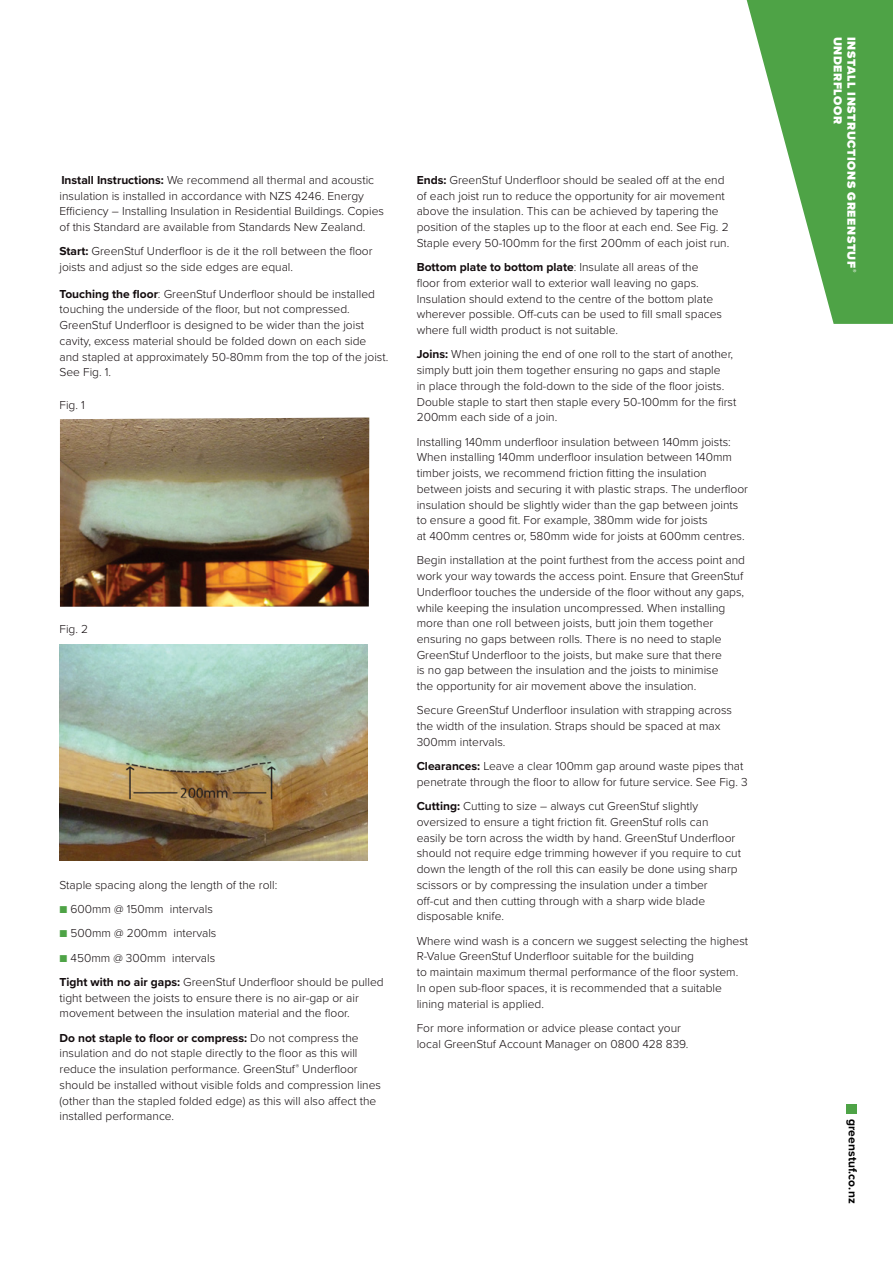
<style>
.page{position:relative;width:893px;height:1263px;background:#fff}
.page>*{position:absolute;margin:0;border:0;box-sizing:border-box;transform-origin:0 0}
.t1{font:300 12px/15.8px "Proxima Nova";color:#130c0e}
.t2{font:900 12px/13.5px "Proxima Nova";letter-spacing:.05em;color:#fff}
.t3{font:700 12px "Proxima Nova";letter-spacing:.01em;color:#000}
.s1{font-weight:700}
.s2{color:#4ea346}
</style>
<div class="page">
<svg style="left:746px;top:0;width:147px;height:324px;fill:#4ea346"></svg>
<div style="left:847px;top:1104px;width:10px;height:9px;background:#4ea346"></div>
<img style="left:60px;top:417px;width:309px;height:190px">
<img style="left:60px;top:644px;width:308px;height:217px">
<p class="t1" style="left:60px;top:171px;width:326px"><span class="s1">Install Instructions:</span> We recommend all thermal and acoustic insulation is installed in accordance with NZS 4246. Energy Efficiency – Installing Insulation in Residential Buildings. Copies of this Standard are available from Standards New Zealand.</p>
<p class="t1" style="left:60px;top:243px;width:315px"><span class="s1">Start:</span> GreenStuf Underfloor is de it the roll between the floor joists and adjust so the side edges are equal.</p>
<p class="t1" style="left:60px;top:285px;width:330px"><span class="s1">Touching the floor</span>: GreenStuf Underfloor should be installed touching the underside of the floor, but not compressed.<br>GreenStuf Underfloor is designed to be wider than the joist cavity, excess material should be folded down on each side and stapled at approximately 50-80mm from the top of the joist.<br>See Fig. 1.</p>
<p class="t1" style="left:60px;top:396px;width:27px">Fig. 1</p>
<p class="t1" style="left:60px;top:621px;width:30px">Fig. 2</p>
<p class="t1" style="left:60px;top:876px;width:219px">Staple spacing along the length of the roll:</p>
<p class="t1" style="left:60px;top:901px;width:155px"><span class="s2">■</span> 600mm @ 150mm intervals</p>
<p class="t1" style="left:60px;top:925px;width:158px"><span class="s2">■</span> 500mm @ 200mm intervals</p>
<p class="t1" style="left:60px;top:945px;width:326px;line-height:24.3px"><span class="s2">■</span> 450mm @ 300mm intervals<br><span class="s1">Tight with no air gaps:</span> GreenStuf Underfloor should be pulled</p>
<p class="t1" style="left:60px;top:989px;width:301px">tight between the joists to ensure there is no air-gap or air movement between the insulation material and the floor.</p>
<p class="t1" style="left:60px;top:1029px;width:323px"><span class="s1">Do not staple to floor or compress:</span> Do not compress the insulation and do not staple directly to the floor as this will reduce the insulation performance. GreenStuf<sup>®</sup> Underfloor should be installed without visible folds and compression lines (other than the stapled folded edge) as this will also affect the installed performance.</p>
<p class="t1" style="left:417px;top:171px;width:314px"><span class="s1">Ends:</span> GreenStuf Underfloor should be sealed off at the end of each joist run to reduce the opportunity for air movement above the insulation. This can be achieved by tapering the position of the staples up to the floor at each end. See Fig. 2<br>Staple every 50-100mm for the first 200mm of each joist run.</p>
<p class="t1" style="left:417px;top:258px;width:307px"><span class="s1">Bottom plate to bottom plate</span>: Insulate all areas of the floor from exterior wall to exterior wall leaving no gaps.<br>Insulation should extend to the centre of the bottom plate wherever possible. Off-cuts can be used to fill small spaces where full width product is not suitable.</p>
<p class="t1" style="left:417px;top:346px;width:321px"><span class="s1">Joins:</span> When joining the end of one roll to the start of another, simply butt join them together ensuring no gaps and staple<br>in place through the fold-down to the side of the floor joists.<br>Double staple to start then staple every 50-100mm for the first 200mm each side of a join.</p>
<p class="t1" style="left:417px;top:433px;width:333px">Installing 140mm underfloor insulation between 140mm joists:<br>When installing 140mm underfloor insulation between 140mm timber joists, we recommend friction fitting the insulation between joists and securing it with plastic straps. The underfloor insulation should be slightly wider than the gap between joints to ensure a good fit. For example, 380mm wide for joists<br>at 400mm centres or, 580mm wide for joists at 600mm centres.</p>
<p class="t1" style="left:417px;top:552px;width:330px">Begin installation at the point furthest from the access point and work your way towards the access point. Ensure that GreenStuf Underfloor touches the underside of the floor without any gaps, while keeping the insulation uncompressed. When installing more than one roll between joists, butt join them together ensuring no gaps between rolls. There is no need to staple GreenStuf Underfloor to the joists, but make sure that there<br>is no gap between the insulation and the joists to minimise<br>the opportunity for air movement above the insulation.</p>
<p class="t1" style="left:417px;top:702px;width:317px">Secure GreenStuf Underfloor insulation with strapping across the width of the insulation. Straps should be spaced at max<br>300mm intervals.</p>
<p class="t1" style="left:417px;top:758px;width:332px"><span class="s1">Clearances:</span> Leave a clear 100mm gap around waste pipes that penetrate through the floor to allow for future service. See Fig. 3</p>
<p class="t1" style="left:417px;top:798px;width:326px"><span class="s1">Cutting:</span> Cutting to size – always cut GreenStuf slightly oversized to ensure a tight friction fit. GreenStuf rolls can<br>easily be torn across the width by hand. GreenStuf Underfloor should not require edge trimming however if you require to cut down the length of the roll this can easily be done using sharp scissors or by compressing the insulation under a timber off-cut and then cutting through with a sharp wide blade disposable knife.</p>
<p class="t1" style="left:417px;top:932px;width:333px">Where wind wash is a concern we suggest selecting the highest R-Value GreenStuf Underfloor suitable for the building<br>to maintain maximum thermal performance of the floor system.<br>In open sub-floor spaces, it is recommended that a suitable lining material is applied.</p>
<p class="t1" style="left:417px;top:1019px;width:273px">For more information or advice please contact your local GreenStuf Account Manager on 0800 428 839.</p>
<p class="t2" style="left:858px;top:37px;width:237px;rotate:90deg">INSTALL INSTRUCTIONS GREENSTUF<sup>®<br></sup>UNDERFLOOR</p>
<p class="t3" style="left:862px;top:1118px;width:86px;rotate:90deg">greenstuf.co.nz</p>
</div>
